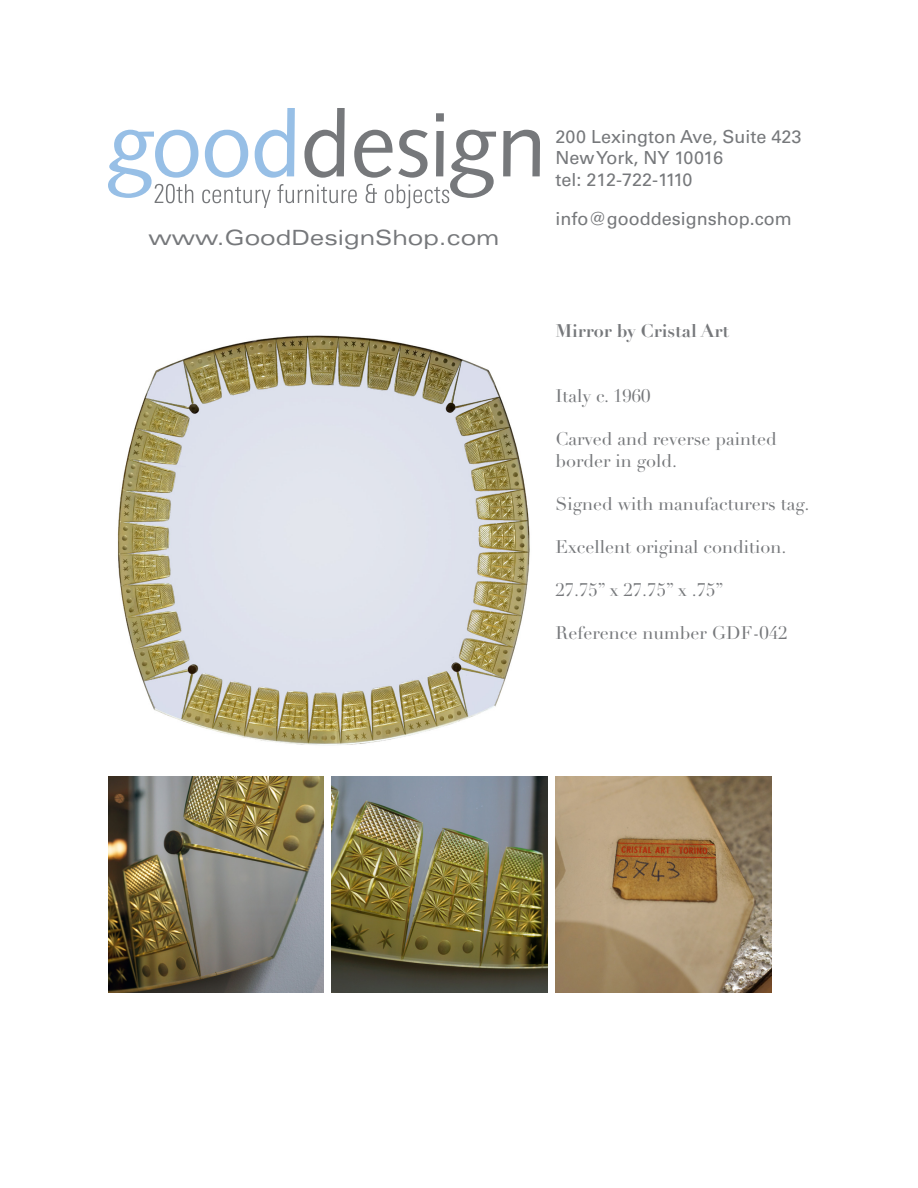
<style>
.page{position:relative;width:918px;height:1188px;background:#fff}
.page>*{position:absolute;margin:0;border:0;box-sizing:border-box;transform-origin:0 0}
.t1{font:expanded 21px "Univers LT Std";color:#76787b}
.t2{font:18px/21.6px "Didot LT Std";color:#76787b}
.t3{font:18px "Univers LT Std";color:#76787b}
.t4{font:700 18px "Didot LT Std";color:#76787b}
</style>
<div class="page">
<svg style="left:108px;top:108px;width:432px;height:100px"></svg>
<img style="left:117px;top:335px;width:413px;height:410px">
<img style="left:108px;top:776px;width:216px;height:216px">
<img style="left:332px;top:776px;width:216px;height:216px">
<img style="left:555px;top:776px;width:216px;height:216px">
<p class="t1" style="left:148px;top:225px;width:353px">www.GoodDesignShop.com</p>
<p class="t3" style="left:555px;top:126px;width:248px">200 Lexington Ave, Suite 423</p>
<p class="t3" style="left:555px;top:147px;width:169px">New York, NY 10016</p>
<p class="t3" style="left:555px;top:169px;width:138px">tel: 212-722-1110</p>
<p class="t3" style="left:555px;top:208px;width:238px">info@gooddesignshop.com</p>
<p class="t4" style="left:555px;top:320px;width:175px">Mirror by Cristal Art</p>
<p class="t2" style="left:555px;top:385px;width:97px">Italy c. 1960</p>
<p class="t2" style="left:555px;top:428px;width:223px">Carved and reverse painted border in gold.</p>
<p class="t2" style="left:555px;top:493px;width:255px">Signed with manufacturers tag.</p>
<p class="t2" style="left:555px;top:536px;width:232px">Excellent original condition.</p>
<p class="t2" style="left:555px;top:580px;width:169px">27.75” x 27.75” x .75”</p>
<p class="t2" style="left:555px;top:623px;width:234px">Reference number GDF-042</p>
</div>
